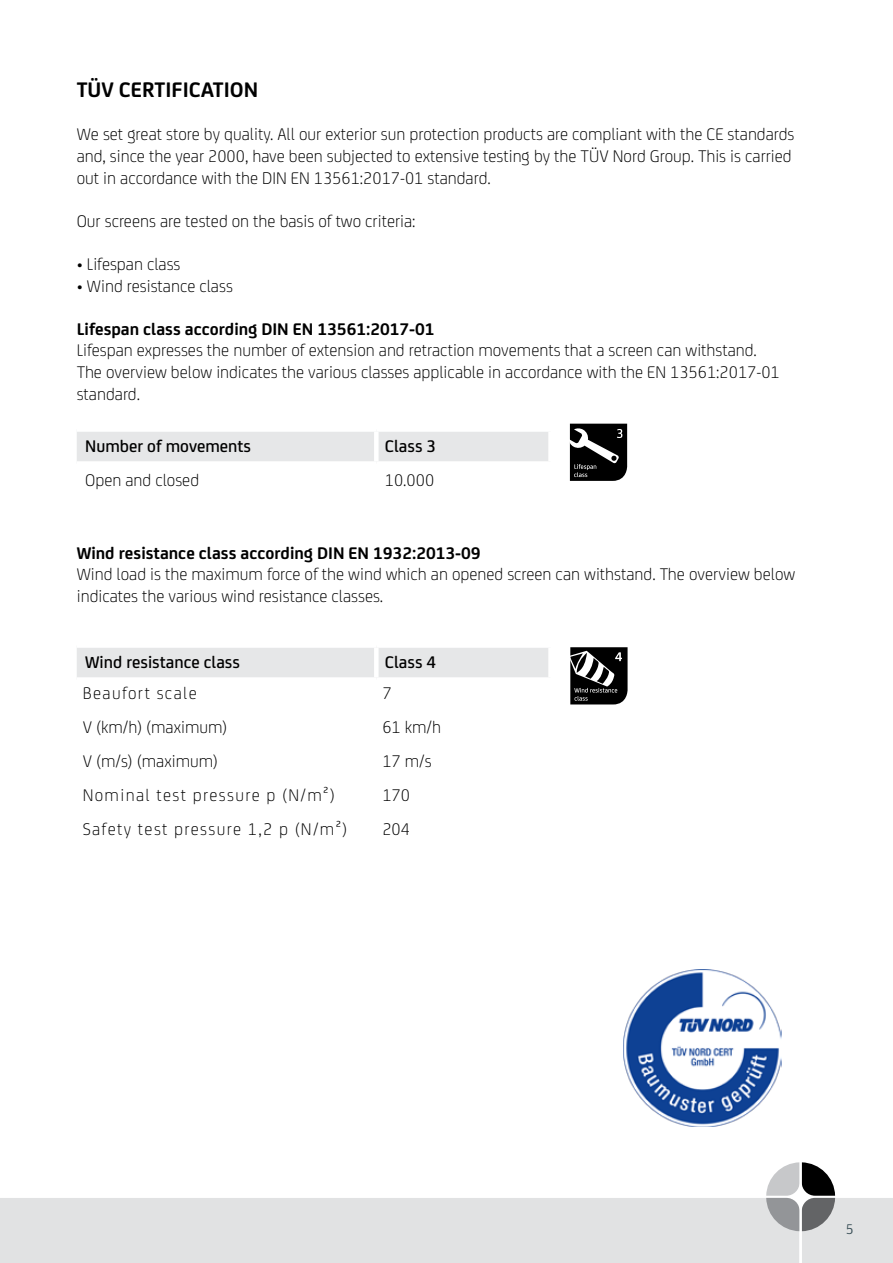
<style>
.page{position:relative;width:893px;height:1263px;background:#fff}
.page>*{position:absolute;margin:0;border:0;box-sizing:border-box;transform-origin:0 0}
.t1{font:700 22.5px "FS Joey";color:#000}
.t2{font:300 18px/21.6px "FS Joey";color:#000}
.t3{font:700 18px "FS Joey";color:#000}
.t4{font:300 18px "FS Joey";letter-spacing:.075em;color:#000}
.t5{font:500 18px "FS Joey";color:#000}
.t6{font:15px "FS Joey";color:#374d55}
</style>
<div class="page">
<div style="left:77px;top:432px;width:471px;height:29px;background:#e6e7e8"></div>
<div style="left:374px;top:432px;width:5px;height:29px;background:#fff"></div>
<div style="left:77px;top:648px;width:471px;height:29px;background:#e6e7e8"></div>
<div style="left:374px;top:648px;width:5px;height:29px;background:#fff"></div>
<svg style="left:570px;top:647px;width:57px;height:57px;background:#353535"></svg>
<svg style="left:570px;top:424px;width:57px;height:57px;background:#2a2a2a"></svg>
<img style="left:624px;top:969px;width:157px;height:158px">
<div style="left:0;top:1198px;width:766px;height:65px;background:#e1e2e3"></div>
<svg style="left:766px;top:1162px;width:127px;height:101px"></svg>
<hr style="left:800px;top:0;width:2px;height:1263px;background:#fff">
<p class="t1" style="left:77px;top:73px;width:183px">TÜV CERTIFICATION</p>
<p class="t2" style="left:77px;top:123px;width:719px">We set great store by quality. All our exterior sun protection products are compliant with the CE standards and, since the year 2000, have been subjected to extensive testing by the TÜV Nord Group. This is carried out in accordance with the DIN EN 13561:2017-01 standard.</p>
<p class="t2" style="left:77px;top:209px;width:340px">Our screens are tested on the basis of two criteria:</p>
<p class="t2" style="left:77px;top:252px;width:105px">• Lifespan class</p>
<p class="t2" style="left:77px;top:274px;width:158px">• Wind resistance class</p>
<p class="t3" style="left:77px;top:315px;width:359px">Lifespan class according DIN EN 13561:2017-01</p>
<p class="t2" style="left:77px;top:339px;width:705px">Lifespan expresses the number of extension and retraction movements that a screen can withstand.<br>The overview below indicates the various classes applicable in accordance with the EN 13561:2017-01 standard.</p>
<p class="t5" style="left:85px;top:432px;width:167px">Number of movements</p>
<p class="t5" style="left:385px;top:432px;width:53px">Class 3</p>
<p class="t2" style="left:85px;top:468px;width:115px">Open and closed</p>
<p class="t2" style="left:385px;top:468px;width:51px">10.000</p>
<p class="t3" style="left:77px;top:539px;width:405px">Wind resistance class according DIN EN 1932:2013-09</p>
<p class="t2" style="left:77px;top:562px;width:720px">Wind load is the maximum force of the wind which an opened screen can withstand. The overview below indicates the various wind resistance classes.</p>
<p class="t5" style="left:85px;top:648px;width:156px">Wind resistance class</p>
<p class="t5" style="left:385px;top:648px;width:53px">Class 4</p>
<p class="t4" style="left:83px;top:680px;width:116px">Beaufort scale</p>
<p class="t2" style="left:382px;top:681px;width:11px">7</p>
<p class="t2" style="left:83px;top:715px;width:146px">V (km/h) (maximum)</p>
<p class="t2" style="left:382px;top:715px;width:60px">61 km/h</p>
<p class="t2" style="left:83px;top:749px;width:137px">V (m/s) (maximum)</p>
<p class="t2" style="left:382px;top:749px;width:51px">17 m/s</p>
<p class="t4" style="left:83px;top:782px;width:254px">Nominal test pressure p (N/m²)</p>
<p class="t2" style="left:382px;top:783px;width:29px">170</p>
<p class="t4" style="left:83px;top:816px;width:266px">Safety test pressure 1,2 p (N/m²)</p>
<p class="t2" style="left:382px;top:817px;width:29px">204</p>
<p class="t6" style="left:846px;top:1219px;width:9px">5</p>
</div>
